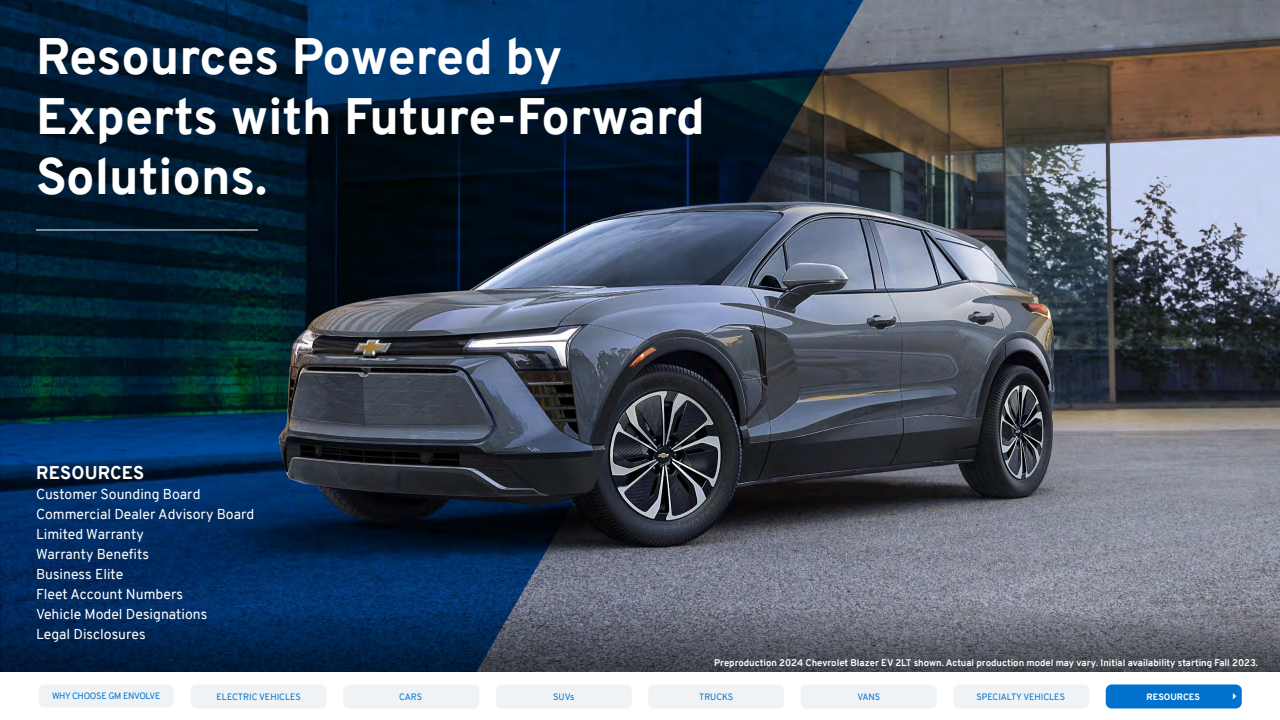
<style>
.page{position:relative;width:1280px;height:720px;background:#fff}
.page>*{position:absolute;margin:0;border:0;box-sizing:border-box;transform-origin:0 0}
.t1{font:800 50px/60px "Overpass";color:#fff}
.t2{font:800 18px "Overpass";letter-spacing:.01em;color:#fff}
.t3{font:14px/20px "Overpass";color:#fff}
.t4{font:700 9.5px "Overpass";color:#fff}
.t5{font:9px "Overpass";letter-spacing:-.01em;color:#0072ce}
.t6{font:9px "Overpass";letter-spacing:-.03em;color:#0072ce}
.t7{font:800 9px "Overpass";color:#fff}
</style>
<div class="page">
<img style="left:0;top:0;width:1280px;height:606px">
<svg style="left:0;top:606px;width:1280px;height:11px;background:#4a5e7d"></svg>
<svg style="left:0;top:617px;width:1280px;height:55px;background:#36455a"></svg>
<hr style="left:36px;top:230px;width:222px;height:1px;background:#fff">
<div style="left:39px;top:684px;width:135px;height:24px;background:#f0f3f5;border-radius:6px"></div>
<div style="left:191px;top:684px;width:136px;height:24px;background:#f0f3f5;border-radius:6px"></div>
<div style="left:343px;top:684px;width:136px;height:24px;background:#f0f3f5;border-radius:6px"></div>
<div style="left:496px;top:684px;width:136px;height:24px;background:#f0f3f5;border-radius:6px"></div>
<div style="left:648px;top:684px;width:136px;height:24px;background:#f0f3f5;border-radius:6px"></div>
<div style="left:801px;top:684px;width:136px;height:24px;background:#f0f3f5;border-radius:6px"></div>
<div style="left:953px;top:684px;width:136px;height:24px;background:#f0f3f5;border-radius:6px"></div>
<div style="left:1106px;top:684px;width:136px;height:24px;background:#0072ce;border-radius:6px"></div>
<h1 class="t1" style="left:36px;top:26px;width:671px">Resources Powered by<br>Experts with Future-Forward<br>Solutions.</h1>
<p class="t2" style="left:36px;top:460px;width:110px">RESOURCES</p>
<p class="t3" style="left:36px;top:484px;width:220px">Customer Sounding Board<br>Commercial Dealer Advisory Board<br>Limited Warranty<br>Warranty Benefits<br>Business Elite<br>Fleet Account Numbers<br>Vehicle Model Designations<br>Legal Disclosures</p>
<p class="t4" style="left:714px;top:656px;width:545px">Preproduction 2024 Chevrolet Blazer EV 2LT shown. Actual production model may vary. Initial availability starting Fall 2023.</p>
<p class="t6" style="left:52px;top:690px;width:110px">WHY CHOOSE GM ENVOLVE</p>
<p class="t5" style="left:217px;top:690px;width:86px">ELECTRIC VEHICLES</p>
<p class="t5" style="left:399px;top:690px;width:24px">CARS</p>
<p class="t5" style="left:553px;top:690px;width:23px">SUVs</p>
<p class="t5" style="left:699px;top:690px;width:36px">TRUCKS</p>
<p class="t5" style="left:857px;top:690px;width:24px">VANS</p>
<p class="t5" style="left:976px;top:690px;width:90px">SPECIALTY VEHICLES</p>
<p class="t7" style="left:1147px;top:690px;width:55px">RESOURCES</p>
</div>
